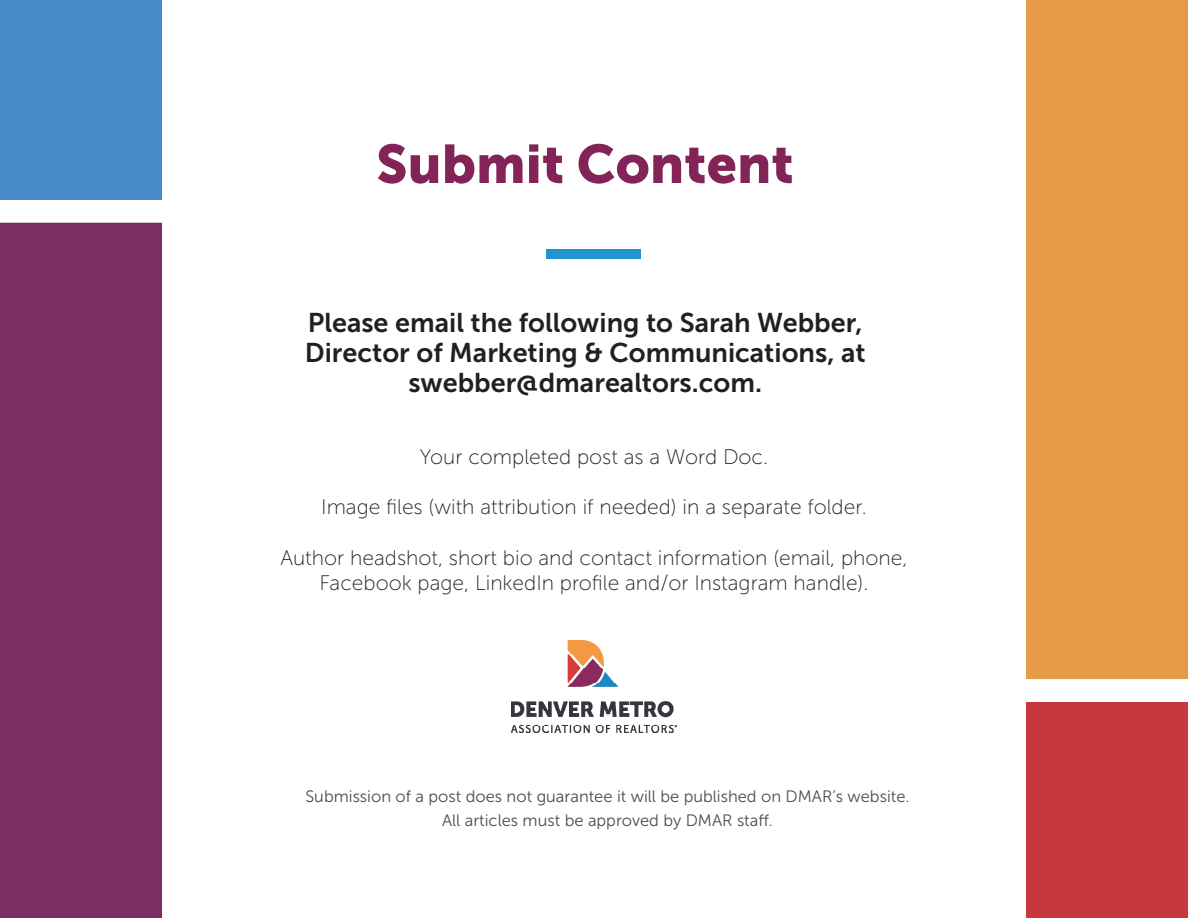
<style>
.page{position:relative;width:1188px;height:918px;background:#fff}
.page>*{position:absolute;margin:0;border:0;box-sizing:border-box;transform-origin:0 0}
.t1{font:54px "Museo Sans 900";color:#822457}
.t2{font:27px/30px "Museo Sans 700";color:#231f20;text-align:center}
.t3{font:21px/25.2px "Museo Sans 100";color:#231f20;text-align:center}
.t4{font:16.5px/24px "Museo Sans 300";color:#4d4c4f;text-align:center}
</style>
<div class="page">
<div style="left:547px;top:249px;width:94px;height:10px;background:#1f94cf"></div>
<img style="left:511px;top:640px;width:166px;height:92px">
<div style="left:1026px;top:702px;width:162px;height:216px;background:#c8373b"></div>
<div style="left:0;top:223px;width:162px;height:695px;background:#7b2f60"></div>
<div style="left:1026px;top:0;width:162px;height:679px;background:#e69b47"></div>
<div style="left:0;top:0;width:162px;height:200px;background:#478cc9"></div>
<h1 class="t1" style="left:376px;top:133px;width:419px">Submit Content</h1>
<p class="t2" style="left:305px;top:308px;width:562px">Please email the following to Sarah Webber,<br>Director of Marketing &amp; Communications, at swebber@dmarealtors.com.</p>
<p class="t3" style="left:420px;top:444px;width:350px">Your completed post as a Word Doc.</p>
<p class="t3" style="left:321px;top:495px;width:547px">Image files (with attribution if needed) in a separate folder.</p>
<p class="t3" style="left:280px;top:545px;width:629px">Author headshot, short bio and contact information (email, phone,<br>Facebook page, LinkedIn profile and/or Instagram handle).</p>
<p class="t4" style="left:305px;top:784px;width:606px">Submission of a post does not guarantee it will be published on DMAR’s website.<br>All articles must be approved by DMAR staff.</p>
</div>
